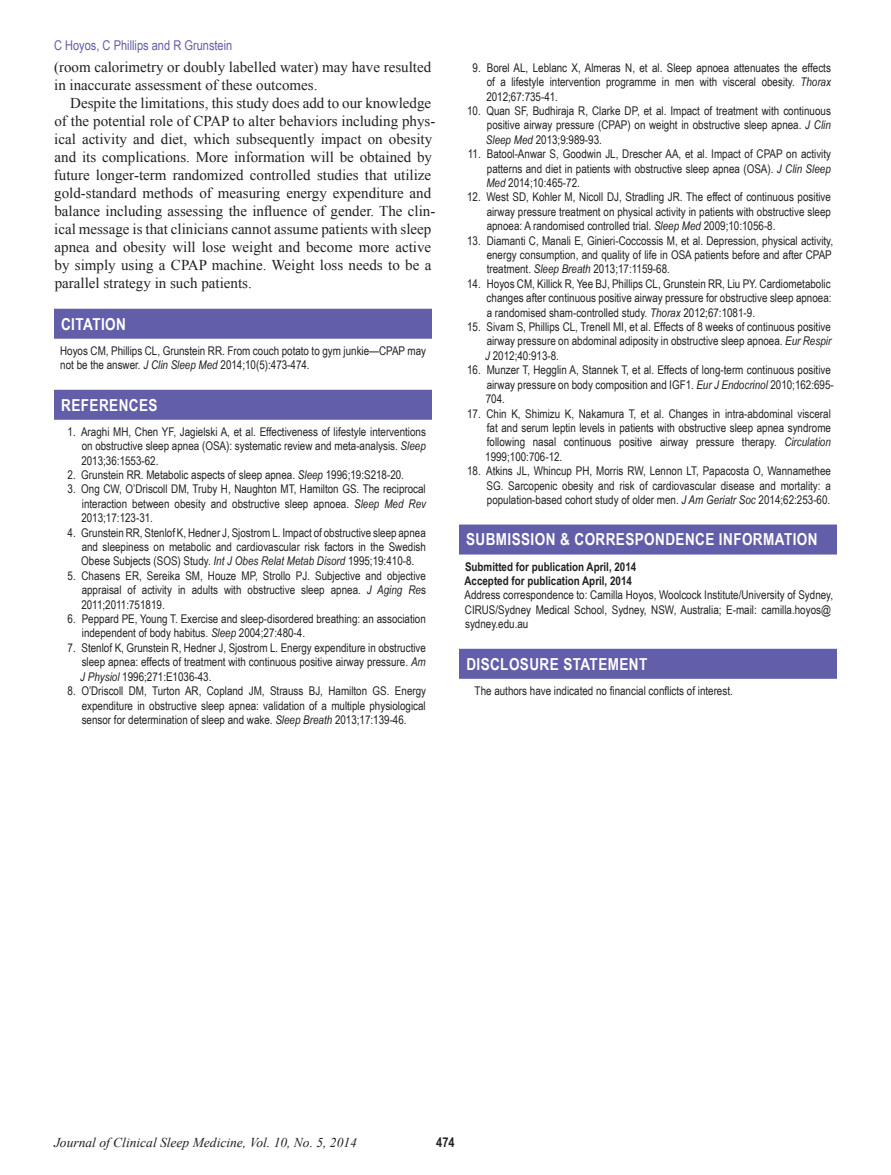
<style>
.page{position:relative;width:891px;height:1175px;background:#fff}
.page>*{position:absolute;margin:0;border:0;box-sizing:border-box;transform-origin:0 0}
.t1{font:700 16.5px "Arial Narrow";letter-spacing:.025em;color:#fff}
.t2{font:15px/18px "Times New Roman";color:#231f20}
.t3{font:italic 13.5px "Times New Roman";color:#231f20}
.t4{font:13.5px "Arial Narrow";color:#625ea9}
.t5{font:700 13.5px "Arial Narrow";color:#231f20}
.t6{font:12px/14.4px "Arial Narrow";color:#231f20;text-align:justify}
.t7{font:700 12px/14.4px "Arial Narrow";color:#231f20}
.s1{font-style:italic}
</style>
<div class="page">
<div style="left:54px;top:309px;width:378px;height:30px;background:#625ea9"></div>
<div style="left:54px;top:390px;width:378px;height:30px;background:#625ea9"></div>
<div style="left:459px;top:524px;width:378px;height:30px;background:#625ea9"></div>
<div style="left:459px;top:649px;width:378px;height:30px;background:#625ea9"></div>
<p class="t4" style="left:54px;top:35px;width:180px">C Hoyos, C Phillips and R Grunstein</p>
<p class="t2" style="left:54px;top:58px;width:379px">(room calorimetry or doubly labelled water) may have resulted in inaccurate assessment of these outcomes.</p>
<p class="t2" style="left:54px;top:94px;width:383px;text-indent:16px">Despite the limitations, this study does add to our knowledge of the potential role of CPAP to alter behaviors including phys&shy;ical activity and diet, which subsequently impact on obesity and its complications. More information will be obtained by future longer-term randomized controlled studies that utilize gold-standard methods of measuring energy expenditure and balance including assessing the influence of gender. The clin&shy;ical message is that clinicians cannot assume patients with sleep apnea and obesity will lose weight and become more active by simply using a CPAP machine. Weight loss needs to be a parallel strategy in such patients.</p>
<h1 class="t1" style="left:61px;top:311px;width:66px">CITATION</h1>
<p class="t6" style="left:60px;top:343px;width:367px">Hoyos CM, Phillips CL, Grunstein RR. From couch potato to gym junkie—CPAP may not be the answer. <span class="s1">J Clin Sleep Med</span> 2014;10(5):473-474.</p>
<h1 class="t1" style="left:61px;top:392px;width:98px">REFERENCES</h1>
<p class="t6" style="left:81px;top:424px;width:346px;text-indent:-14px">1. Araghi MH, Chen YF, Jagielski A, et al. Effectiveness of lifestyle interventions on obstructive sleep apnea (OSA): systematic review and meta-analysis. <span class="s1">Sleep </span>2013;36:1553-62.</p>
<p class="t6" style="left:68px;top:467px;width:338px">2. Grunstein RR. Metabolic aspects of sleep apnea. <span class="s1">Sleep</span> 1996;19:S218-20.</p>
<p class="t6" style="left:81px;top:481px;width:346px;text-indent:-14px">3. Ong CW, O’Driscoll DM, Truby H, Naughton MT, Hamilton GS. The reciprocal interaction between obesity and obstructive sleep apnoea. <span class="s1">Sleep Med Rev </span>2013;17:123-31.</p>
<p class="t6" style="left:81px;top:525px;width:346px;text-indent:-14px">4. Grunstein RR, Stenlof K, Hedner J, Sjostrom L. Impact of obstructive sleep apnea and sleepiness on metabolic and cardiovascular risk factors in the Swedish Obese Subjects (SOS) Study. <span class="s1">Int J Obes Relat Metab Disord</span> 1995;19:410-8.</p>
<p class="t6" style="left:81px;top:568px;width:346px;text-indent:-14px">5. Chasens ER, Sereika SM, Houze MP, Strollo PJ. Subjective and objective appraisal of activity in adults with obstructive sleep apnea. <span class="s1">J Aging Re</span>s 2011;2011:751819.</p>
<p class="t6" style="left:82px;top:611px;width:346px;text-indent:-14px">6. Peppard PE, Young T. Exercise and sleep-disordered breathing: an association independent of body habitus. <span class="s1">Sleep</span> 2004;27:480-4.</p>
<p class="t6" style="left:80px;top:640px;width:347px;text-indent:-13px">7. Stenlof K, Grunstein R, Hedner J, Sjostrom L. Energy expenditure in obstructive sleep apnea: effects of treatment with continuous positive airway pressure. <span class="s1">Am J Physiol</span> 1996;271:E1036-43.</p>
<p class="t6" style="left:82px;top:683px;width:346px;text-indent:-14px">8. O’Driscoll DM, Turton AR, Copland JM, Strauss BJ, Hamilton GS. Energy expenditure in obstructive sleep apnea: validation of a multiple physiological sensor for determination of sleep and wake. <span class="s1">Sleep Breath</span> 2013;17:139-46.</p>
<p class="t6" style="left:486px;top:60px;width:346px;text-indent:-14px">9. Borel AL, Leblanc X, Almeras N, et al. Sleep apnoea attenuates the effects of a lifestyle intervention programme in men with visceral obesity. <span class="s1">Thorax </span>2012;67:735-41.</p>
<p class="t6" style="left:486px;top:103px;width:346px;text-indent:-19px">10. Quan SF, Budhiraja R, Clarke DP, et al. Impact of treatment with continuous positive airway pressure (CPAP) on weight in obstructive sleep apnea. <span class="s1">J Clin Sleep Med</span> 2013;9:989-93.</p>
<p class="t6" style="left:486px;top:146px;width:346px;text-indent:-18px">11. Batool-Anwar S, Goodwin JL, Drescher AA, et al. Impact of CPAP on activity patterns and diet in patients with obstructive sleep apnea (OSA). <span class="s1">J Clin Sleep Med</span> 2014;10:465-72.</p>
<p class="t6" style="left:487px;top:189px;width:346px;text-indent:-20px">12. West SD, Kohler M, Nicoll DJ, Stradling JR. The effect of continuous positive airway pressure treatment on physical activity in patients with obstructive sleep apnoea: A randomised controlled trial. <span class="s1">Sleep Med</span> 2009;10:1056-8.</p>
<p class="t6" style="left:487px;top:233px;width:348px;text-indent:-20px">13. Diamanti C, Manali E, Ginieri-Coccossis M, et al. Depression, physical activity, energy consumption, and quality of life in OSA patients before and after CPAP treatment. <span class="s1">Sleep Breath</span> 2013;17:1159-68.</p>
<p class="t6" style="left:487px;top:276px;width:346px;text-indent:-19px">14. Hoyos CM, Killick R, Yee BJ, Phillips CL, Grunstein RR, Liu PY. Cardiometabolic changes after continuous positive airway pressure for obstructive sleep apnoea: a randomised sham-controlled study. <span class="s1">Thorax</span> 2012;67:1081-9.</p>
<p class="t6" style="left:485px;top:319px;width:348px;text-indent:-18px">15. Sivam S, Phillips CL, Trenell MI, et al. Effects of 8 weeks of continuous positive airway pressure on abdominal adiposity in obstructive sleep apnoea. <span class="s1">Eur Respir J</span> 2012;40:913-8.</p>
<p class="t6" style="left:486px;top:362px;width:350px;text-align:left;text-indent:-19px">16. Munzer T, Hegglin A, Stannek T, et al. Effects of long-term continuous positive airway pressure on body composition and IGF1. <span class="s1">Eur J Endocrinol</span> 2010;162:695-<br>704.</p>
<p class="t6" style="left:485px;top:405px;width:347px;text-indent:-18px">17. Chin K, Shimizu K, Nakamura T, et al. Changes in intra-abdominal visceral fat and serum leptin levels in patients with obstructive sleep apnea syndrome following nasal continuous positive airway pressure therapy. <span class="s1">Circulation </span>1999;100:706-12.</p>
<p class="t6" style="left:487px;top:463px;width:346px;text-indent:-19px">18. Atkins JL, Whincup PH, Morris RW, Lennon LT, Papacosta O, Wannamethee SG. Sarcopenic obesity and risk of cardiovascular disease and mortality: a population-based cohort study of older men. <span class="s1">J Am Geriatr Soc</span> 2014;62:253-60.</p>
<h1 class="t1" style="left:466px;top:527px;width:353px">SUBMISSION &amp; CORRESPONDENCE INFORMATION</h1>
<p class="t7" style="left:464px;top:558px;width:173px">Submitted for publication April, 2014<br>Accepted for publication April, 2014</p>
<p class="t6" style="left:464px;top:587px;width:370px;text-align:left">Address correspondence to: Camilla Hoyos, Woolcock Institute/University of Sydney,<br>CIRUS/Sydney Medical School, Sydney, NSW, Australia; E-mail: camilla.hoyos@ sydney.edu.au</p>
<h1 class="t1" style="left:466px;top:651px;width:183px">DISCLOSURE STATEMENT</h1>
<p class="t6" style="left:475px;top:683px;width:260px">The authors have indicated no financial conflicts of interest.</p>
<p class="t3" style="left:54px;top:1133px;width:304px">Journal of Clinical Sleep Medicine, Vol. 10, No. 5, 2014</p>
<p class="t5" style="left:436px;top:1132px;width:20px">474</p>
</div>
